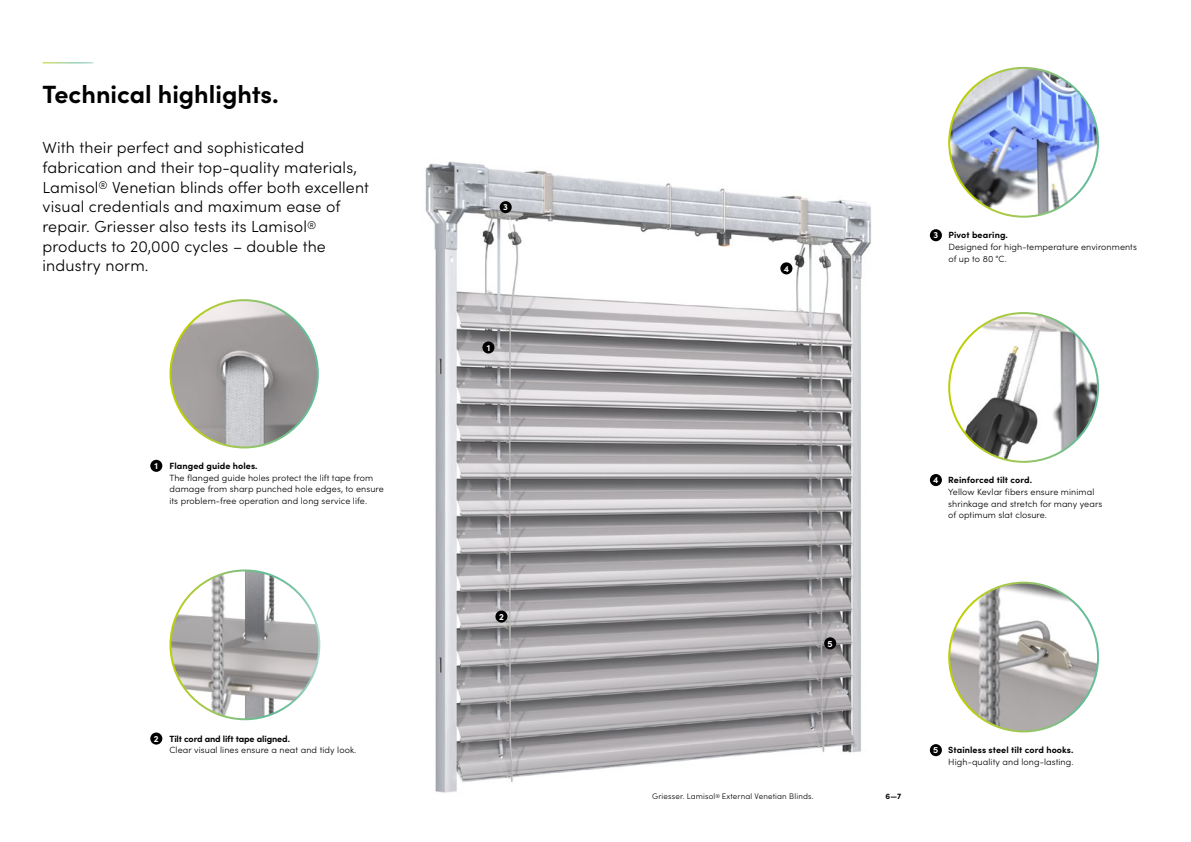
<style>
.page{position:relative;width:1191px;height:842px;background:#fff}
.page>*{position:absolute;margin:0;border:0;box-sizing:border-box;transform-origin:0 0}
.t1{font:700 25px "Sofia Pro";color:#000}
.t2{font:300 16px/19.7px "Sofia Pro";letter-spacing:.01em;color:#000}
.t3{font:300 9px/11.7px "Sofia Pro";letter-spacing:.01em;color:#000}
.t4{font:700 9px "Sofia Pro";letter-spacing:.01em;color:#000}
.t5{font:700 9px "Sofia Pro";letter-spacing:-.01em;color:#000}
.t6{font:700 9px "Sofia Pro";color:#fff}
.t7{font:300 8px "Sofia Pro";letter-spacing:.02em;color:#000}
.t8{font:700 8px "Sofia Pro";color:#000}
</style>
<div class="page">
<img style="left:425px;top:161px;width:446px;height:632px">
<div style="left:150px;top:460px;width:12px;height:12px;background:#000;border-radius:50%"></div>
<div style="left:930px;top:229px;width:12px;height:12px;background:#000;border-radius:50%"></div>
<div style="left:930px;top:744px;width:12px;height:12px;background:#000;border-radius:50%"></div>
<div style="left:150px;top:732px;width:12px;height:13px;background:#000;border-radius:50%"></div>
<div style="left:930px;top:474px;width:12px;height:12px;background:#000;border-radius:50%"></div>
<div style="left:482px;top:341px;width:12px;height:12px;background:#000;border-radius:50%"></div>
<div style="left:495px;top:610px;width:12px;height:13px;background:#000;border-radius:50%"></div>
<div style="left:499px;top:201px;width:13px;height:12px;background:#000;border-radius:50%"></div>
<div style="left:780px;top:262px;width:12px;height:12px;background:#000;border-radius:50%"></div>
<div style="left:824px;top:637px;width:12px;height:12px;background:#000;border-radius:50%"></div>
<img style="left:949px;top:313px;width:149px;height:149px;border-radius:74px">
<img style="left:170px;top:570px;width:149px;height:149px;border-radius:74px">
<img style="left:949px;top:68px;width:149px;height:149px;border-radius:74px">
<img style="left:949px;top:583px;width:149px;height:148px;border-radius:74px">
<img style="left:170px;top:300px;width:148px;height:147px;border-radius:74px">
<h1 class="t1" style="left:43px;top:75px;width:238px">Technical highlights.</h1>
<p class="t2" style="left:43px;top:137px;width:328px">With their perfect and sophisticated fabrication and their top-quality materials, Lamisol<sup>®</sup> Venetian blinds offer both excellent visual credentials and maximum ease of repair. Griesser also tests its Lamisol<sup>® </sup>products to 20,000 cycles – double the industry norm.</p>
<p class="t6" style="left:503px;top:200px;width:6px">3</p>
<p class="t6" style="left:487px;top:341px;width:5px">1</p>
<p class="t6" style="left:783px;top:262px;width:7px">4</p>
<p class="t6" style="left:933px;top:228px;width:6px">3</p>
<p class="t4" style="left:948px;top:228px;width:61px">Pivot bearing.</p>
<p class="t3" style="left:948px;top:240px;width:190px">Designed for high-temperature environments of up to 80 °C.</p>
<p class="t6" style="left:154px;top:459px;width:5px">1</p>
<p class="t4" style="left:169px;top:459px;width:90px">Flanged guide holes.</p>
<p class="t3" style="left:169px;top:471px;width:216px">The flanged guide holes protect the lift tape from damage from sharp punched hole edges, to ensure its problem-free operation and long service life.</p>
<p class="t4" style="left:948px;top:473px;width:85px">Reinforced tilt cord.</p>
<p class="t6" style="left:933px;top:473px;width:7px">4</p>
<p class="t3" style="left:948px;top:485px;width:155px">Yellow Kevlar fibers ensure minimal shrinkage and stretch for many years of optimum slat closure.</p>
<p class="t6" style="left:154px;top:732px;width:6px">2</p>
<p class="t5" style="left:169px;top:731px;width:122px">Tilt cord and lift tape aligned.</p>
<p class="t3" style="left:169px;top:744px;width:188px">Clear visual lines ensure a neat and tidy look.</p>
<p class="t6" style="left:499px;top:610px;width:6px">2</p>
<p class="t6" style="left:827px;top:636px;width:7px">5</p>
<p class="t7" style="left:652px;top:790px;width:163px">Griesser. Lamisol<sup>®</sup> External Venetian Blinds.</p>
<p class="t8" style="left:885px;top:790px;width:17px">6—7</p>
<p class="t6" style="left:933px;top:743px;width:7px">5</p>
<p class="t4" style="left:948px;top:743px;width:127px">Stainless steel tilt cord hooks.</p>
<p class="t3" style="left:948px;top:755px;width:127px">High-quality and long-lasting.</p>
</div>
